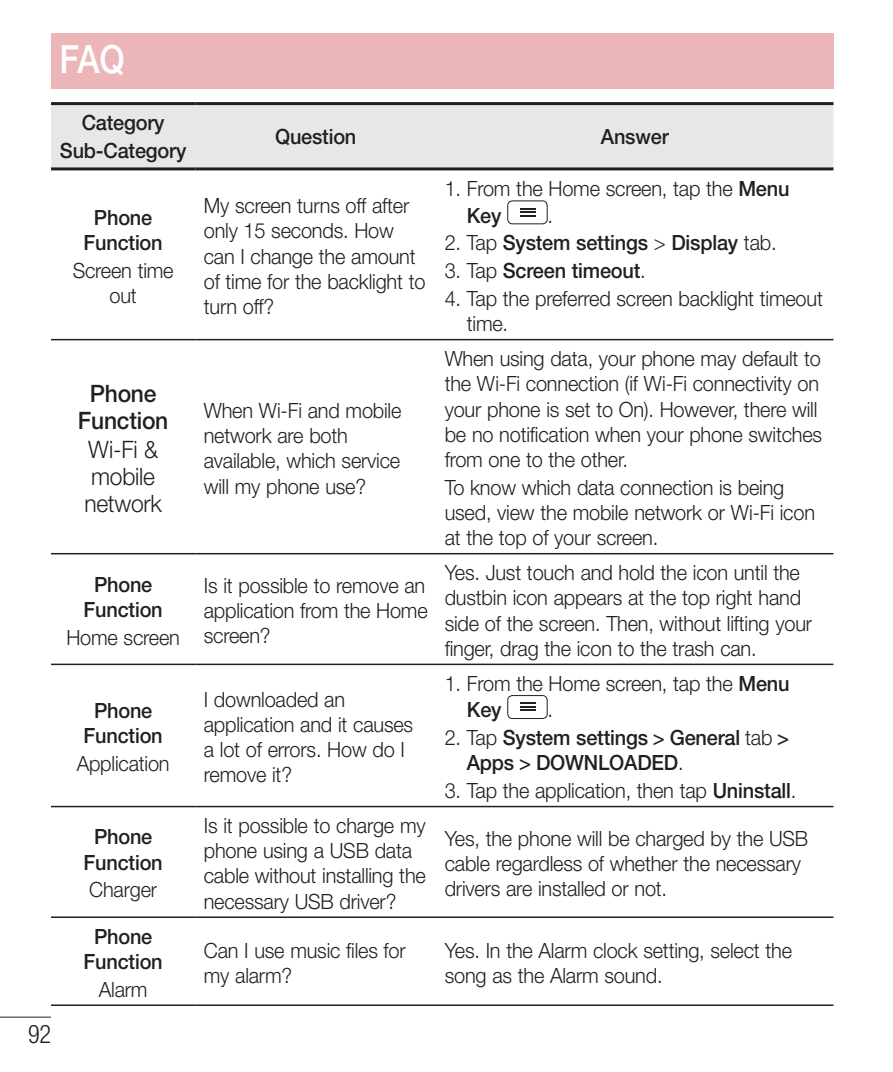
<style>
.page{position:relative;width:893px;height:1072px;background:#fff}
.page>*{position:absolute;margin:0;border:0;box-sizing:border-box;transform-origin:0 0}
.t1{font:500 39px "Helvetica Neue LT Pro";color:#fff;scale:.85 1}
.t2{font:300 condensed 25.5px "Helvetica Neue LT Pro";color:#231f20;scale:.95 1}
.t3{font:300 24px/27px "Helvetica Neue LT Pro";letter-spacing:-.01em;color:#231f20;scale:.95 1}
.t4{font:500 24px/27px "Helvetica Neue LT Pro";letter-spacing:-.01em;color:#231f20;text-align:center;scale:.95 1}
.t5{font:300 21px/25.2px "Helvetica Neue LT Pro";letter-spacing:-.01em;color:#231f20;scale:.95 1}
.t6{font:500 21px/25.2px "Helvetica Neue LT Pro";letter-spacing:-.01em;color:#231f20;text-align:center;scale:.95 1}
.s1{font-weight:500}
.s2{font-weight:300}
.s3{font-stretch:condensed}
</style>
<div class="page">
<hr style="left:0;top:1016px;width:51px;height:1px;background:#231f20">
<div style="left:51px;top:105px;width:782px;height:62px;background:#e6e7e9"></div>
<hr style="left:51px;top:167px;width:144px;height:3px;background:#231f20">
<hr style="left:51px;top:339px;width:144px;height:1px;background:#231f20">
<hr style="left:195px;top:339px;width:638px;height:1px;background:#231f20">
<hr style="left:51px;top:553px;width:144px;height:1px;background:#231f20">
<hr style="left:195px;top:553px;width:638px;height:1px;background:#231f20">
<hr style="left:51px;top:663px;width:144px;height:2px;background:#231f20">
<hr style="left:195px;top:663px;width:638px;height:2px;background:#231f20">
<hr style="left:51px;top:805px;width:144px;height:2px;background:#231f20">
<hr style="left:195px;top:805px;width:638px;height:2px;background:#231f20">
<hr style="left:51px;top:916px;width:144px;height:2px;background:#231f20">
<hr style="left:195px;top:916px;width:638px;height:2px;background:#231f20">
<hr style="left:51px;top:1004px;width:144px;height:2px;background:#231f20">
<hr style="left:195px;top:1004px;width:638px;height:2px;background:#231f20">
<hr style="left:51px;top:102px;width:144px;height:3px;background:#231f20">
<hr style="left:195px;top:102px;width:638px;height:3px;background:#231f20">
<hr style="left:195px;top:167px;width:638px;height:3px;background:#231f20">
<svg style="left:509px;top:202px;width:37px;height:22px"></svg>
<div style="left:507px;top:200px;width:41px;height:24px;border:1px solid #231f20;border-radius:5px"></div>
<svg style="left:509px;top:695px;width:37px;height:22px"></svg>
<div style="left:507px;top:695px;width:41px;height:24px;border:1px solid #231f20;border-radius:5px"></div>
<div style="left:51px;top:34px;width:782px;height:55px;background:#ecb6b8"></div>
<h1 class="t1" style="left:60px;top:45px;width:78px">FAQ</h1>
<p class="t6" style="left:60px;top:111px;width:135px;line-height:27.6px">Category<br>Sub-Category</p>
<p class="t6" style="left:84px;top:206px;width:85px">Phone<br>Function</p>
<p class="t5" style="left:73px;top:259px;width:108px;text-align:center">Screen time out</p>
<p class="t4" style="left:78px;top:382px;width:97px">Phone<br>Function</p>
<p class="t3" style="left:84px;top:438px;width:83px">Wi-Fi &amp; mobile network</p>
<p class="t6" style="left:84px;top:573px;width:85px">Phone<br>Function</p>
<p class="t5" style="left:66px;top:626px;width:121px">Home screen</p>
<p class="t2" style="left:28px;top:1025px;width:26px">92</p>
<p class="t6" style="left:84px;top:700px;width:85px">Phone<br>Function</p>
<p class="t5" style="left:77px;top:753px;width:99px">Application</p>
<p class="t6" style="left:84px;top:826px;width:85px">Phone<br>Function</p>
<p class="t5" style="left:89px;top:879px;width:73px">Charger</p>
<p class="t6" style="left:84px;top:925px;width:85px">Phone<br>Function</p>
<p class="t5" style="left:99px;top:978px;width:53px">Alarm</p>
<p class="t6" style="left:275px;top:126px;width:87px">Question</p>
<p class="t6" style="left:601px;top:126px;width:73px">Answer</p>
<p class="t5" style="left:204px;top:195px;width:235px">My screen turns off after only 15 seconds. How can I change the amount of time for the backlight to turn off?</p>
<p class="t5" style="left:204px;top:400px;width:210px">When Wi-Fi and mobile network are both available, which service will my phone use?</p>
<p class="t5" style="left:204px;top:575px;width:237px;text-align:justify">Is it possible to remove an application from the Home screen?</p>
<p class="t5" style="left:204px;top:688px;width:222px">I downloaded an application and it causes a lot of errors. How do I remove it?</p>
<p class="t5" style="left:204px;top:815px;width:235px">Is it possible to charge my phone using a USB data cable without installing the necessary USB driver?</p>
<p class="t5" style="left:467px;top:178px;width:341px;line-height:26.4px;text-indent:-22px">1. From the Home screen, tap the <span class="s1">Menu<br>Key</span></p>
<p class="t5" style="left:547px;top:205px;width:7px">.</p>
<p class="t6" style="left:445px;top:232px;width:351px"><span class="s2">2. Tap</span> System settings <span class="s2">&gt;</span> Display <span class="s2">tab.</span></p>
<p class="t6" style="left:445px;top:260px;width:213px"><span class="s2">3. Tap</span> Screen timeout<span class="s2">.</span></p>
<p class="t5" style="left:467px;top:288px;width:376px;text-indent:-22px">4. Tap the preferred screen backlight timeout time.</p>
<p class="t5" style="left:445px;top:348px;width:399px">When using data, your phone may default to the Wi-Fi connection (if Wi-Fi connectivity on your phone is set to On). However, there will be no notification when your phone switches from one to the other.</p>
<p class="t5" style="left:445px;top:477px;width:391px">To know which data connection is being used, view the mobile network or Wi-Fi icon at the top of your screen.</p>
<p class="t5" style="left:445px;top:562px;width:388px">Yes. Just touch and hold the icon until the dustbin icon appears at the top right hand side of the screen. Then, without lifting your finger, drag the icon to the trash can.</p>
<p class="t5" style="left:467px;top:672px;width:341px;line-height:26.4px;text-indent:-22px">1. From the Home screen, tap the <span class="s1">Menu<br>Key</span></p>
<p class="t5" style="left:547px;top:699px;width:7px">.</p>
<p class="t6" style="left:467px;top:727px;width:341px;text-align:left;text-indent:-22px"><span class="s2">2. Tap</span> System settings <span class="s3">&gt;</span> General <span class="s2">tab</span> <span class="s3">&gt;<br></span>Apps <span class="s3">&gt;</span> DOWNLOADED<span class="s2">.</span></p>
<p class="t5" style="left:445px;top:780px;width:372px">3. Tap the application, then tap <span class="s1">Uninstall</span>.</p>
<p class="t5" style="left:445px;top:827px;width:384px">Yes, the phone will be charged by the USB cable regardless of whether the necessary drivers are installed or not.</p>
<p class="t5" style="left:204px;top:939px;width:214px">Can I use music files for my alarm?</p>
<p class="t5" style="left:445px;top:939px;width:367px">Yes. In the Alarm clock setting, select the song as the Alarm sound.</p>
</div>
